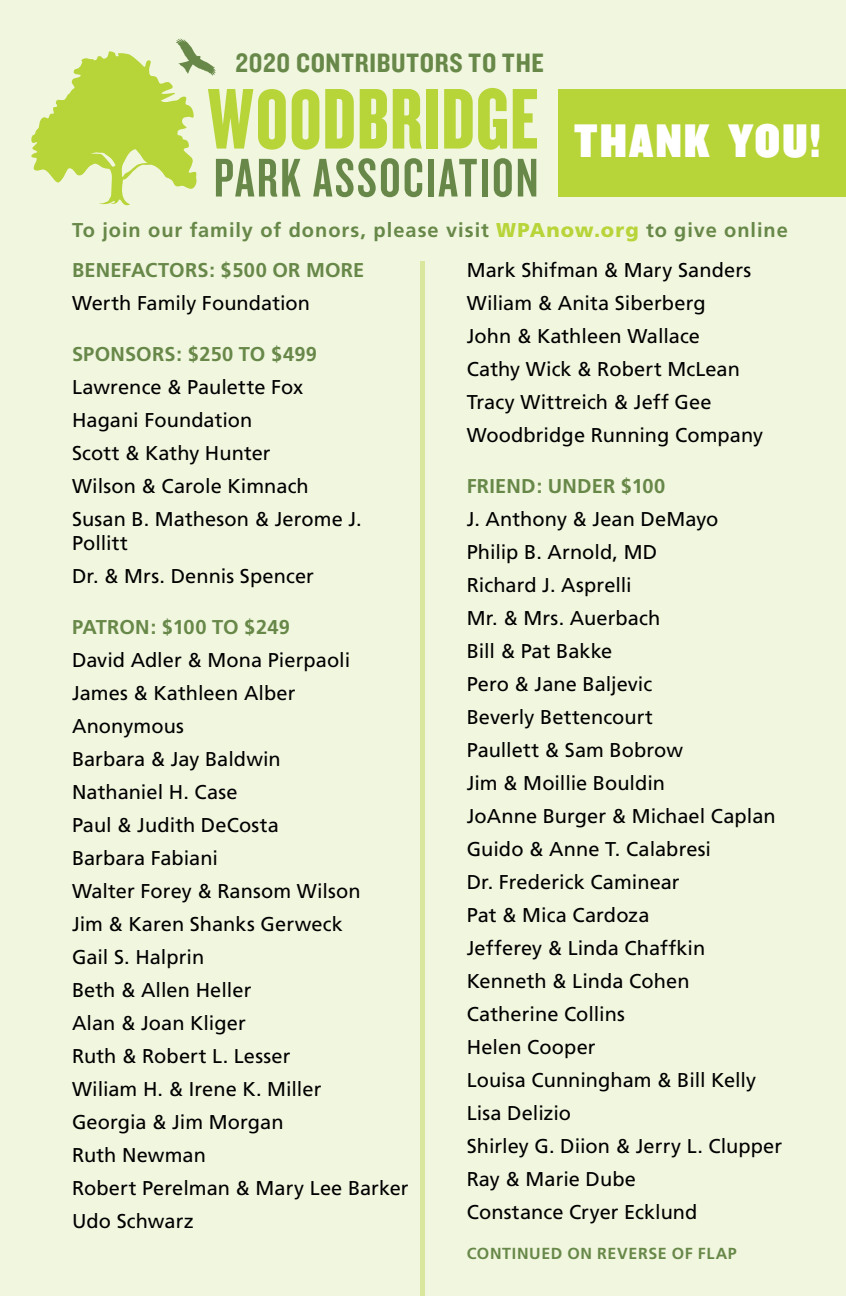
<style>
.page{position:relative;width:846px;height:1296px;background:#f1f6df}
.page>*{position:absolute;margin:0;border:0;box-sizing:border-box;transform-origin:0 0}
.t1{font:49px "Knockout HTF90 Ultmt Welterwt";letter-spacing:.05em;color:#fff}
.t2{font:27.6px "Knockout HTF50 Welterweight";letter-spacing:.025em;color:#678848}
.t3{font:20px/33px "Frutiger";color:#000}
.t4{font:700 20px "Frutiger";letter-spacing:.015em;color:#678848}
.t5{font:700 20px "Frutiger";letter-spacing:.05em;color:#678848}
.t6{font:700 16px "Frutiger";letter-spacing:.04em;color:#678848}
.s1{font-weight:900;color:#b7d438}
</style>
<div class="page">
<div style="left:420px;top:261px;width:5px;height:1035px;background:#d9e79d"></div>
<div style="left:558px;top:89px;width:288px;height:108px;background:#b7d438"></div>
<div style="left:428px;top:159px;width:6px;height:38px;background:#678848"></div>
<svg style="left:439px;top:159px;width:38px;height:38px"></svg>
<div style="left:482px;top:159px;width:6px;height:38px;background:#678848"></div>
<svg style="left:494px;top:158px;width:18px;height:39px"></svg>
<svg style="left:518px;top:159px;width:18px;height:38px"></svg>
<div style="left:426px;top:89px;width:12px;height:60px;background:#b7d438"></div>
<svg style="left:444px;top:88px;width:63px;height:62px"></svg>
<svg style="left:513px;top:89px;width:24px;height:60px"></svg>
<svg style="left:31px;top:38px;width:391px;height:168px"></svg>
<h2 class="t2" style="left:236px;top:48px;width:310px">2020 CONTRIBUTORS TO THE</h2>
<h1 class="t1" style="left:575px;top:114px;width:247px">THANK YOU!</h1>
<p class="t5" style="left:72px;top:218px;width:717px">To join our family of donors, please visit <span class="s1">WPAnow.org</span> to give online</p>
<p class="t4" style="left:72px;top:258px;width:294px">BENEFACTORS: $500 OR MORE</p>
<p class="t3" style="left:72px;top:286px;width:240px">Werth Family Foundation</p>
<p class="t4" style="left:72px;top:342px;width:246px">SPONSORS: $250 TO $499</p>
<p class="t3" style="left:72px;top:370px;width:291px">Lawrence &amp; Paulette Fox<br>Hagani Foundation<br>Scott &amp; Kathy Hunter<br>Wilson &amp; Carole Kimnach<br>Susan B. Matheson &amp; Jerome J.</p>
<p class="t3" style="left:72px;top:526px;width:244px">Pollitt<br>Dr. &amp; Mrs. Dennis Spencer</p>
<p class="t4" style="left:72px;top:615px;width:219px">PATRON: $100 TO $249</p>
<p class="t3" style="left:72px;top:643px;width:338px">David Adler &amp; Mona Pierpaoli<br>James &amp; Kathleen Alber<br>Anonymous<br>Barbara &amp; Jay Baldwin<br>Nathaniel H. Case<br>Paul &amp; Judith DeCosta<br>Barbara Fabiani<br>Walter Forey &amp; Ransom Wilson<br>Jim &amp; Karen Shanks Gerweck<br>Gail S. Halprin<br>Beth &amp; Allen Heller<br>Alan &amp; Joan Kliger<br>Ruth &amp; Robert L. Lesser<br>Wiliam H. &amp; Irene K. Miller<br>Georgia &amp; Jim Morgan<br>Ruth Newman<br>Robert Perelman &amp; Mary Lee Barker<br>Udo Schwarz</p>
<p class="t3" style="left:467px;top:253px;width:298px">Mark Shifman &amp; Mary Sanders<br>Wiliam &amp; Anita Siberberg<br>John &amp; Kathleen Wallace<br>Cathy Wick &amp; Robert McLean<br>Tracy Wittreich &amp; Jeff Gee<br>Woodbridge Running Company</p>
<p class="t4" style="left:467px;top:474px;width:200px">FRIEND: UNDER $100</p>
<p class="t3" style="left:467px;top:502px;width:317px">J. Anthony &amp; Jean DeMayo<br>Philip B. Arnold, MD<br>Richard J. Asprelli<br>Mr. &amp; Mrs. Auerbach<br>Bill &amp; Pat Bakke<br>Pero &amp; Jane Baljevic<br>Beverly Bettencourt<br>Paullett &amp; Sam Bobrow<br>Jim &amp; Moillie Bouldin<br>JoAnne Burger &amp; Michael Caplan<br>Guido &amp; Anne T. Calabresi<br>Dr. Frederick Caminear<br>Pat &amp; Mica Cardoza<br>Jefferey &amp; Linda Chaffkin<br>Kenneth &amp; Linda Cohen<br>Catherine Collins<br>Helen Cooper<br>Louisa Cunningham &amp; Bill Kelly<br>Lisa Delizio<br>Shirley G. Diion &amp; Jerry L. Clupper<br>Ray &amp; Marie Dube<br>Constance Cryer Ecklund</p>
<p class="t6" style="left:467px;top:1244px;width:272px">CONTINUED ON REVERSE OF FLAP</p>
</div>
